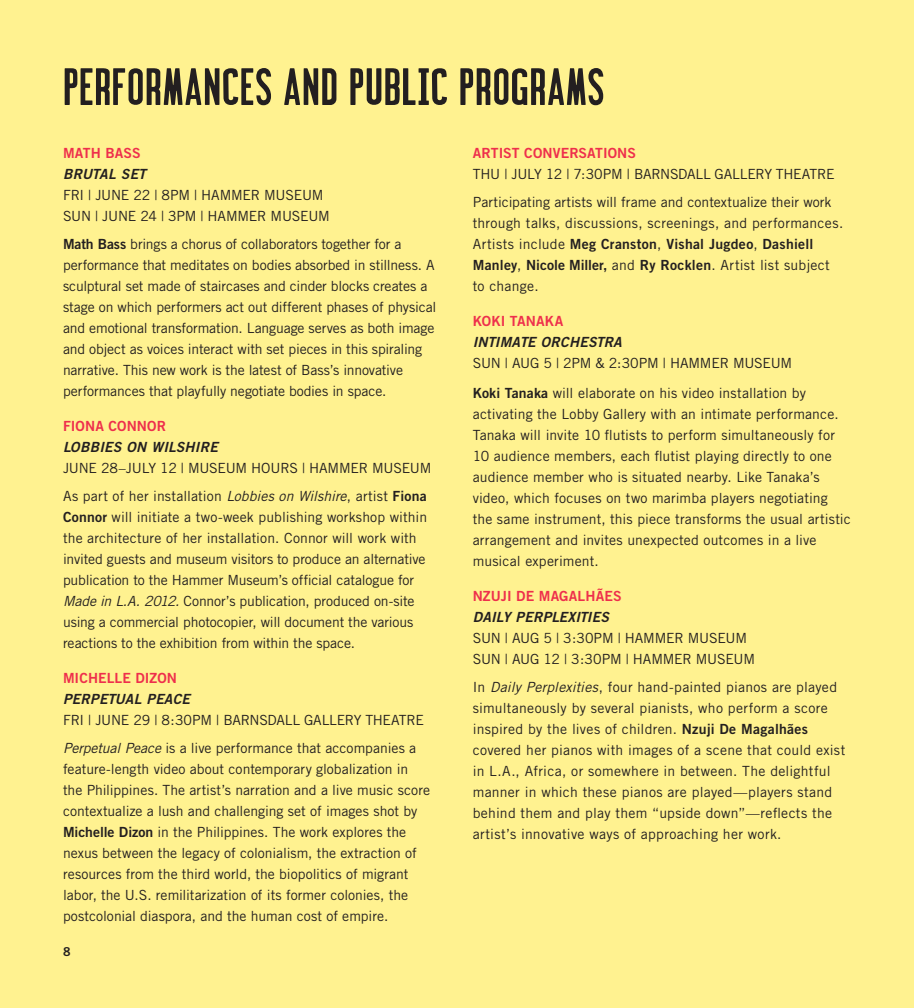
<style>
.page{position:relative;width:914px;height:1008px;background:#fff290}
.page>*{position:absolute;margin:0;border:0;box-sizing:border-box;transform-origin:0 0}
.t1{font:700 52.5px "Colby Gothic Condensed";color:#231f20}
.Body_Text{font:14px/21px "Trade Gothic";color:#231f20}
.Body_Text-2{font:14px/21px "Trade Gothic";letter-spacing:.02em;color:#231f20}
.Date_and_Venue{font:14px/21px "Trade Gothic";letter-spacing:-.02em;color:#231f20}
.Artist_Name{font:14px "Trade Gothic Bold Two";letter-spacing:.005em;color:#ee2f4c}
.Performance_Title{font:italic 14px "Trade Gothic Bold Two";letter-spacing:.015em;color:#231f20}
.Body_Text-3{font:14px "Trade Gothic";letter-spacing:-.02em;color:#231f20}
.t2{font:12.25px "Trade Gothic Bold Two";color:#231f20}
.s1{font-family:"Trade Gothic Bold Two"}
.s2{font-style:italic}
</style>
<div class="page">
<p class="t1" style="left:63px;top:56px;width:543px">PERFORMANCES AND PUBLIC PROGRAMS</p>
<p class="Artist_Name" style="left:63px;top:145px;width:79px">MATH BASS</p>
<p class="Performance_Title" style="left:63px;top:166px;width:84px">BRUTAL SET</p>
<p class="Date_and_Venue" style="left:63px;top:185px;width:268px">FRI | JUNE 22 | 8PM | HAMMER MUSEUM<br>SUN | JUNE 24 | 3PM | HAMMER MUSEUM</p>
<p class="Body_Text" style="left:63px;top:234px;width:375px"><span class="s1">Math Bass</span> brings a chorus of collaborators together for a performance that meditates on bodies absorbed in stillness. A sculptural set made of staircases and cinder blocks creates a stage on which performers act out different phases of physical and emotional transformation. Language serves as both image and object as voices interact with set pieces in this spiraling narrative. This new work is the latest of Bass’s innovative performances that playfully negotiate bodies in space.</p>
<p class="Artist_Name" style="left:63px;top:418px;width:105px">FIONA CONNOR</p>
<p class="Performance_Title" style="left:63px;top:439px;width:156px">LOBBIES ON WILSHIRE</p>
<p class="Date_and_Venue" style="left:63px;top:458px;width:370px">JUNE 28–JULY 12 | MUSEUM HOURS | HAMMER MUSEUM</p>
<p class="Body_Text" style="left:63px;top:486px;width:365px">As part of her installation <span class="s2">Lobbies on Wilshire</span>, artist <span class="s1">Fiona Connor</span> will initiate a two-week publishing workshop within the architecture of her installation. Connor will work with invited guests and museum visitors to produce an alternative publication to the Hammer Museum’s official catalogue for <span class="s2">Made in L.A. 2012.</span> Connor’s publication, produced on-site using a commercial photocopier, will document the various reactions to the exhibition from within the space.</p>
<p class="Artist_Name" style="left:63px;top:670px;width:115px">MICHELLE DIZON</p>
<p class="Performance_Title" style="left:63px;top:691px;width:129px">PERPETUAL PEACE</p>
<p class="Date_and_Venue" style="left:63px;top:710px;width:362px">FRI | JUNE 29 | 8:30PM | BARNSDALL GALLERY THEATRE</p>
<p class="Body_Text" style="left:63px;top:738px;width:368px"><span class="s2">Perpetual Peace</span> is a live performance that accompanies a feature-length video about contemporary globalization in the Philippines. The artist’s narration and a live music score contextualize a lush and challenging set of images shot by <span class="s1">Michelle Dizon</span> in the Philippines. The work explores the nexus between the legacy of colonialism, the extraction of resources from the third world, the biopolitics of migrant labor, the U.S. remilitarization of its former colonies, the postcolonial diaspora, and the human cost of empire.</p>
<p class="t2" style="left:63px;top:944px;width:9px">8</p>
<p class="Artist_Name" style="left:472px;top:145px;width:165px">ARTIST CONVERSATIONS</p>
<p class="Date_and_Venue" style="left:472px;top:164px;width:363px">THU | JULY 12 | 7:30PM | BARNSDALL GALLERY THEATRE</p>
<p class="Body_Text" style="left:472px;top:192px;width:372px">Participating artists will frame and contextualize their work through talks, discussions, screenings, and performances.<br>Artists include <span class="s1">Meg Cranston</span>, <span class="s1">Vishal Jugdeo</span>, <span class="s1">Dashiell Manley</span>, <span class="s1">Nicole Miller,</span> and <span class="s1">Ry Rocklen</span>. Artist list subject to change.</p>
<p class="Artist_Name" style="left:472px;top:313px;width:92px">KOKI TANAKA</p>
<p class="Performance_Title" style="left:472px;top:334px;width:150px">INTIMATE ORCHESTRA</p>
<p class="Body_Text-3" style="left:472px;top:355px;width:321px">SUN | AUG 5 | 2PM &amp; 2:30PM | HAMMER MUSEUM</p>
<p class="Body_Text" style="left:472px;top:382px;width:380px"><span class="s1">Koki Tanaka</span> will elaborate on his video installation by activating the Lobby Gallery with an intimate performance.<br>Tanaka will invite 10 flutists to perform simultaneously for 10 audience members, each flutist playing directly to one audience member who is situated nearby. Like Tanaka’s video, which focuses on two marimba players negotiating the same instrument, this piece transforms the usual artistic arrangement and invites unexpected outcomes in a live musical experiment.</p>
<p class="Artist_Name" style="left:472px;top:587px;width:150px">NZUJI DE MAGALHÃES</p>
<p class="Performance_Title" style="left:472px;top:608px;width:138px">DAILY PERPLEXITIES</p>
<p class="Date_and_Venue" style="left:472px;top:627px;width:284px">SUN | AUG 5 | 3:30PM | HAMMER MUSEUM<br>SUN | AUG 12 | 3:30PM | HAMMER MUSEUM</p>
<p class="Body_Text-2" style="left:472px;top:676px;width:374px">In <span class="s2">Daily Perplexities</span>, four hand-painted pianos are played simultaneously by several pianists, who perform a score inspired by the lives of children. <span class="s1">Nzuji De Magalhães </span>covered her pianos with images of a scene that could exist in L.A., Africa, or somewhere in between. The delightful manner in which these pianos are played—players stand behind them and play them “upside down”—reflects the artist’s innovative ways of approaching her work.</p>
</div>
